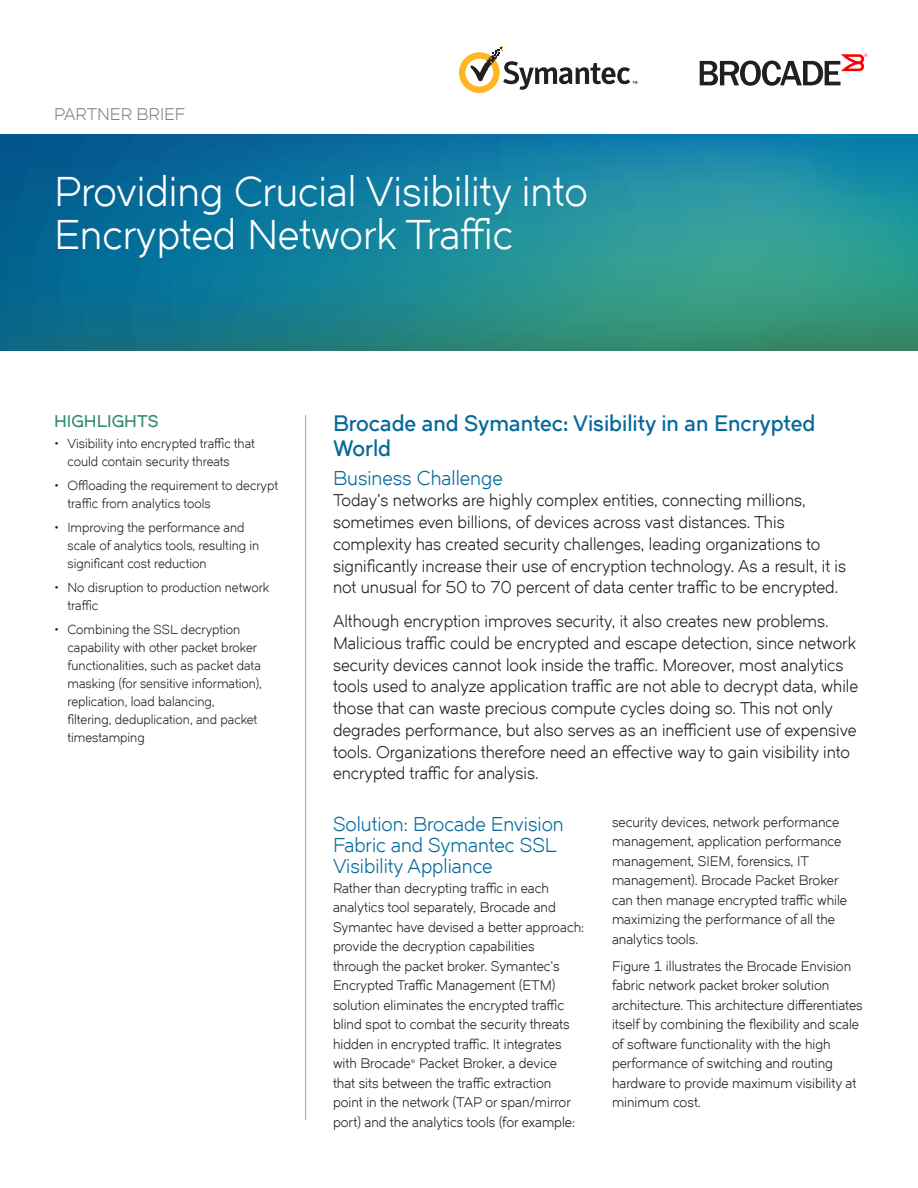
<style>
.page{position:relative;width:918px;height:1188px;background:#fff}
.page>*{position:absolute;margin:0;border:0;box-sizing:border-box;transform-origin:0 0}
.Document_T_itle__in{font:40.5px/43.5px "Dual 400";color:#fff}
.Intro_Headline{font:700 21.75px/24.8px "Dual 400";color:#07699a}
.Subhead_1{font:19.5px/21px "Dual 400";color:#07699a}
.Intro_Body_Copy{font:16.5px/21.8px "Dual 400";color:#231f20}
.Document_Type{font:16.5px "Dual 400";color:#808285}
.Sidebar_Headline{font:700 16.5px "Dual 400";color:#338a72}
.Body_Copy{font:13.5px/19.5px "Dual 400";color:#231f20}
.t1{font:12.75px/18px "Dual 400";color:#231f20}
</style>
<div class="page">
<svg style="left:700px;top:54px;width:167px;height:32px"></svg>
<svg style="left:0;top:135px;width:918px;height:216px;background:#1a8294"></svg>
<hr style="left:305px;top:415px;width:1px;height:705px;background:#a1a194">
<svg style="left:459px;top:46px;width:178px;height:47px"></svg>
<p class="Document_Type" style="left:54px;top:105px;width:133px">PARTNER BRIEF</p>
<p class="Document_T_itle__in" style="left:54px;top:169px;width:535px">Providing Crucial Visibility into<br>Encrypted Network Traffic</p>
<p class="Sidebar_Headline" style="left:54px;top:411px;width:106px">HIGHLIGHTS</p>
<p class="t1" style="left:68px;top:435px;width:189px;text-indent:-14px">• Visibility into encrypted traffic that could contain security threats</p>
<p class="t1" style="left:68px;top:477px;width:212px;text-indent:-14px">• Offloading the requirement to decrypt traffic from analytics tools</p>
<p class="t1" style="left:68px;top:519px;width:193px;text-indent:-14px">• Improving the performance and scale of analytics tools, resulting in significant cost reduction</p>
<p class="t1" style="left:68px;top:579px;width:203px;text-indent:-14px">• No disruption to production network traffic</p>
<p class="t1" style="left:68px;top:621px;width:196px;text-indent:-14px">• Combining the SSL decryption capability with other packet broker functionalities, such as packet data masking (for sensitive information), replication, load balancing, filtering, deduplication, and packet timestamping</p>
<p class="Intro_Headline" style="left:333px;top:411px;width:484px">Brocade and Symantec: Visibility in an Encrypted<br>World</p>
<p class="Subhead_1" style="left:333px;top:467px;width:171px">Business Challenge</p>
<p class="Intro_Body_Copy" style="left:333px;top:490px;width:515px">Today’s networks are highly complex entities, connecting millions, sometimes even billions, of devices across vast distances. This complexity has created security challenges, leading organizations to significantly increase their use of encryption technology. As a result, it is not unusual for 50 to 70 percent of data center traffic to be encrypted.</p>
<p class="Intro_Body_Copy" style="left:333px;top:610px;width:527px">Although encryption improves security, it also creates new problems.<br>Malicious traffic could be encrypted and escape detection, since network security devices cannot look inside the traffic. Moreover, most analytics tools used to analyze application traffic are not able to decrypt data, while those that can waste precious compute cycles doing so. This not only degrades performance, but also serves as an inefficient use of expensive tools. Organizations therefore need an effective way to gain visibility into encrypted traffic for analysis.</p>
<p class="Subhead_1" style="left:333px;top:814px;width:232px">Solution: Brocade Envision<br>Fabric and Symantec SSL<br>Visibility Appliance</p>
<p class="Body_Copy" style="left:333px;top:878px;width:253px">Rather than decrypting traffic in each analytics tool separately, Brocade and Symantec have devised a better approach: provide the decryption capabilities<br>through the packet broker. Symantec’s Encrypted Traffic Management (ETM) solution eliminates the encrypted traffic blind spot to combat the security threats hidden in encrypted traffic. It integrates with Brocade<sup>®</sup> Packet Broker, a device<br>that sits between the traffic extraction point in the network (TAP or span/mirror port) and the analytics tools (for example:</p>
<p class="Body_Copy" style="left:612px;top:812px;width:237px">security devices, network performance management, application performance management, SIEM, forensics, IT management). Brocade Packet Broker can then manage encrypted traffic while maximizing the performance of all the analytics tools.</p>
<p class="Body_Copy" style="left:612px;top:956px;width:252px">Figure 1 illustrates the Brocade Envision fabric network packet broker solution architecture. This architecture differentiates itself by combining the flexibility and scale of software functionality with the high performance of switching and routing hardware to provide maximum visibility at minimum cost.</p>
</div>
